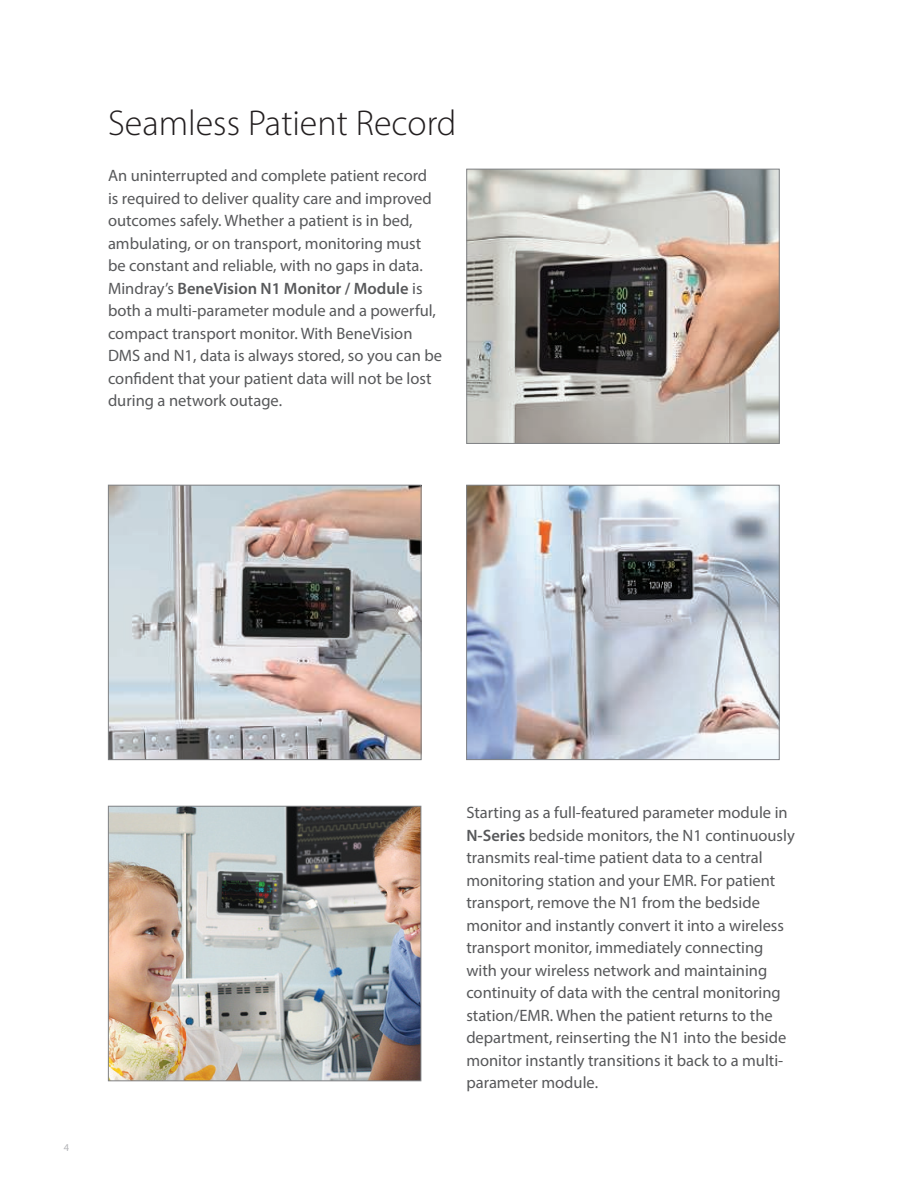
<style>
.page{position:relative;width:918px;height:1188px;background:#fff}
.page>*{position:absolute;margin:0;border:0;box-sizing:border-box;transform-origin:0 0}
.t1{font:300 36px "Myriad Pro";color:#231f20}
.t2{font:16.5px/22.5px "Myriad Pro";color:#57585a}
.t3{font:10.5px "Myriad Pro";color:#b4b5b8}
.s1{font-weight:600}
</style>
<div class="page">
<img style="left:468px;top:171px;width:310px;height:271px">
<div style="left:466px;top:169px;width:314px;height:275px;border:1px solid #808285"></div>
<img style="left:110px;top:808px;width:309px;height:271px">
<div style="left:108px;top:806px;width:313px;height:275px;border:1px solid #808285"></div>
<img style="left:468px;top:487px;width:310px;height:271px">
<div style="left:466px;top:485px;width:314px;height:275px;border:1px solid #808285"></div>
<img style="left:110px;top:487px;width:309px;height:271px">
<div style="left:108px;top:485px;width:313px;height:275px;border:1px solid #808285"></div>
<h1 class="t1" style="left:108px;top:109px;width:350px">Seamless Patient Record</h1>
<p class="t2" style="left:108px;top:166px;width:335px">An uninterrupted and complete patient record<br>is required to deliver quality care and improved outcomes safely. Whether a patient is in bed, ambulating, or on transport, monitoring must be constant and reliable, with no gaps in data.<br>Mindray’s <span class="s1">BeneVision N1 Monitor / Module</span> is both a multi-parameter module and a powerful, compact transport monitor. With BeneVision DMS and N1, data is always stored, so you can be confident that your patient data will not be lost during a network outage.</p>
<p class="t3" style="left:64px;top:1143px;width:7px">4</p>
<p class="t2" style="left:466px;top:803px;width:330px">Starting as a full-featured parameter module in <span class="s1">N-Series</span> bedside monitors, the N1 continuously transmits real-time patient data to a central monitoring station and your EMR. For patient transport, remove the N1 from the bedside monitor and instantly convert it into a wireless transport monitor, immediately connecting with your wireless network and maintaining continuity of data with the central monitoring station/EMR. When the patient returns to the department, reinserting the N1 into the beside monitor instantly transitions it back to a multi&shy;parameter module.</p>
</div>
